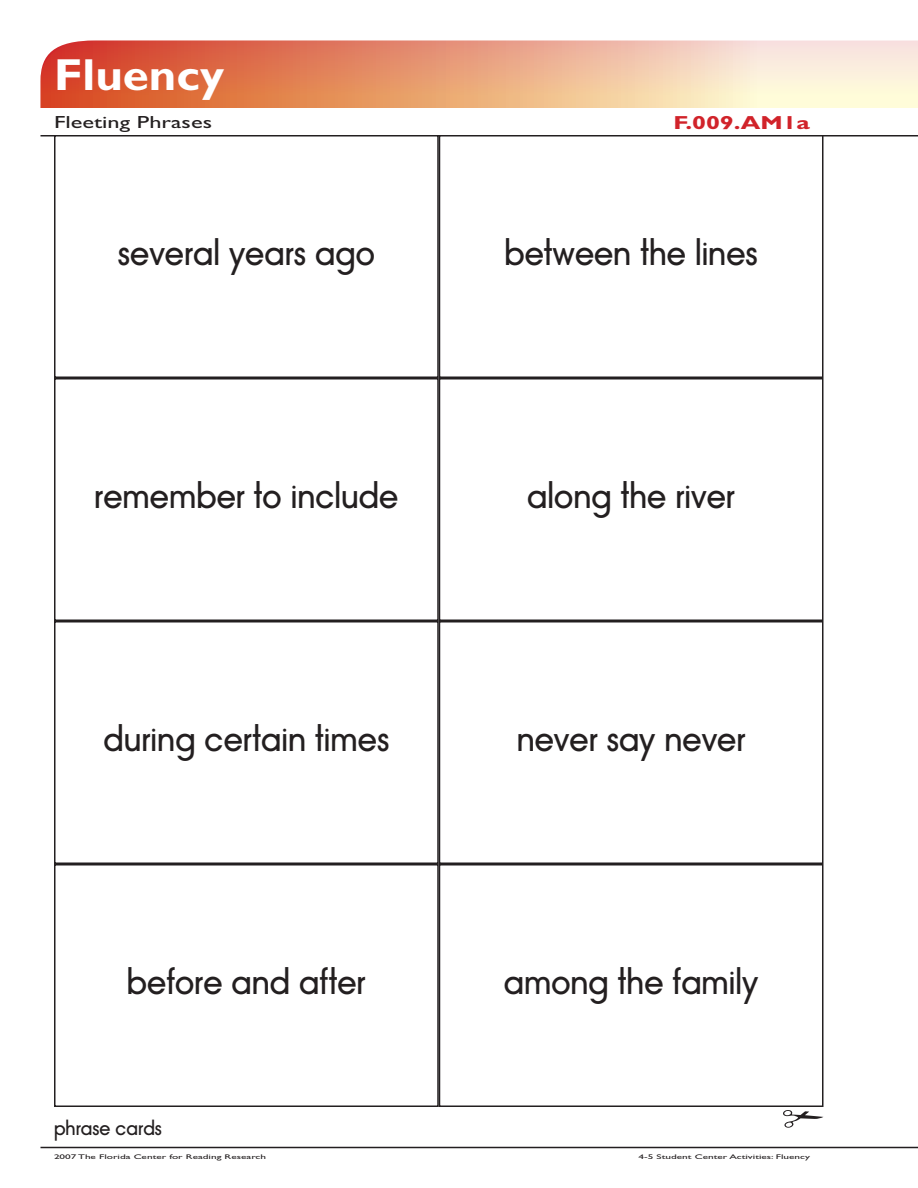
<style>
.page{position:relative;width:918px;height:1188px;background:#fff}
.page>*{position:absolute;margin:0;border:0;box-sizing:border-box;transform-origin:0 0}
.t1{font:700 45px "Gill Sans MT Modified";color:#fff;scale:1.05 1}
.t2{font:31.5px "Avant Garde Medium Modified";color:#231f20}
.t3{font:700 18.9px "Gill Sans MT Modified";color:#d1232a;scale:1.33 1}
.t4{font:18px "Avant Garde Medium Modified";color:#231f20}
.t5{font:17.55px "Gill Sans MT Modified";color:#231f20;scale:1.39 1}
.t6{font:6.75px "Gill Sans MT Modified";color:#231f20;scale:1.67 1}
</style>
<div class="page">
<svg style="left:40px;top:40px;width:878px;height:68px;background:#eaa686"></svg>
<hr style="left:40px;top:1147px;width:878px;height:1px;background:#231f20">
<hr style="left:40px;top:135px;width:878px;height:1px;background:#231f20">
<div style="left:54px;top:135px;width:385px;height:243px;border:2px solid #231f20"></div>
<div style="left:439px;top:135px;width:385px;height:243px;border:2px solid #231f20"></div>
<div style="left:54px;top:378px;width:385px;height:243px;border:2px solid #231f20"></div>
<div style="left:439px;top:378px;width:385px;height:243px;border:2px solid #231f20"></div>
<div style="left:54px;top:621px;width:385px;height:243px;border:2px solid #231f20"></div>
<div style="left:439px;top:621px;width:385px;height:243px;border:2px solid #231f20"></div>
<div style="left:54px;top:864px;width:385px;height:243px;border:2px solid #231f20"></div>
<div style="left:439px;top:864px;width:385px;height:243px;border:2px solid #231f20"></div>
<svg style="left:783px;top:1110px;width:41px;height:18px"></svg>
<h1 class="t1" style="left:54px;top:48px;width:164px">Fluency</h1>
<p class="t5" style="left:54px;top:112px;width:115px">Fleeting Phrases</p>
<p class="t3" style="left:674px;top:111px;width:104px">F.009.AM1a</p>
<p class="t2" style="left:118px;top:234px;width:258px">several years ago</p>
<p class="t2" style="left:504px;top:234px;width:255px">between the lines</p>
<p class="t2" style="left:94px;top:477px;width:306px">remember to include</p>
<p class="t2" style="left:527px;top:477px;width:209px">along the river</p>
<p class="t2" style="left:103px;top:720px;width:287px">during certain times</p>
<p class="t2" style="left:517px;top:720px;width:230px">never say never</p>
<p class="t2" style="left:127px;top:963px;width:240px">before and after</p>
<p class="t2" style="left:504px;top:963px;width:256px">among the family</p>
<p class="t4" style="left:54px;top:1118px;width:109px">phrase cards</p>
<p class="t6" style="left:54px;top:1153px;width:128px">2007 The Florida Center for Reading Research</p>
<p class="t6" style="left:639px;top:1153px;width:104px">4-5 Student Center Activities: Fluency</p>
</div>
